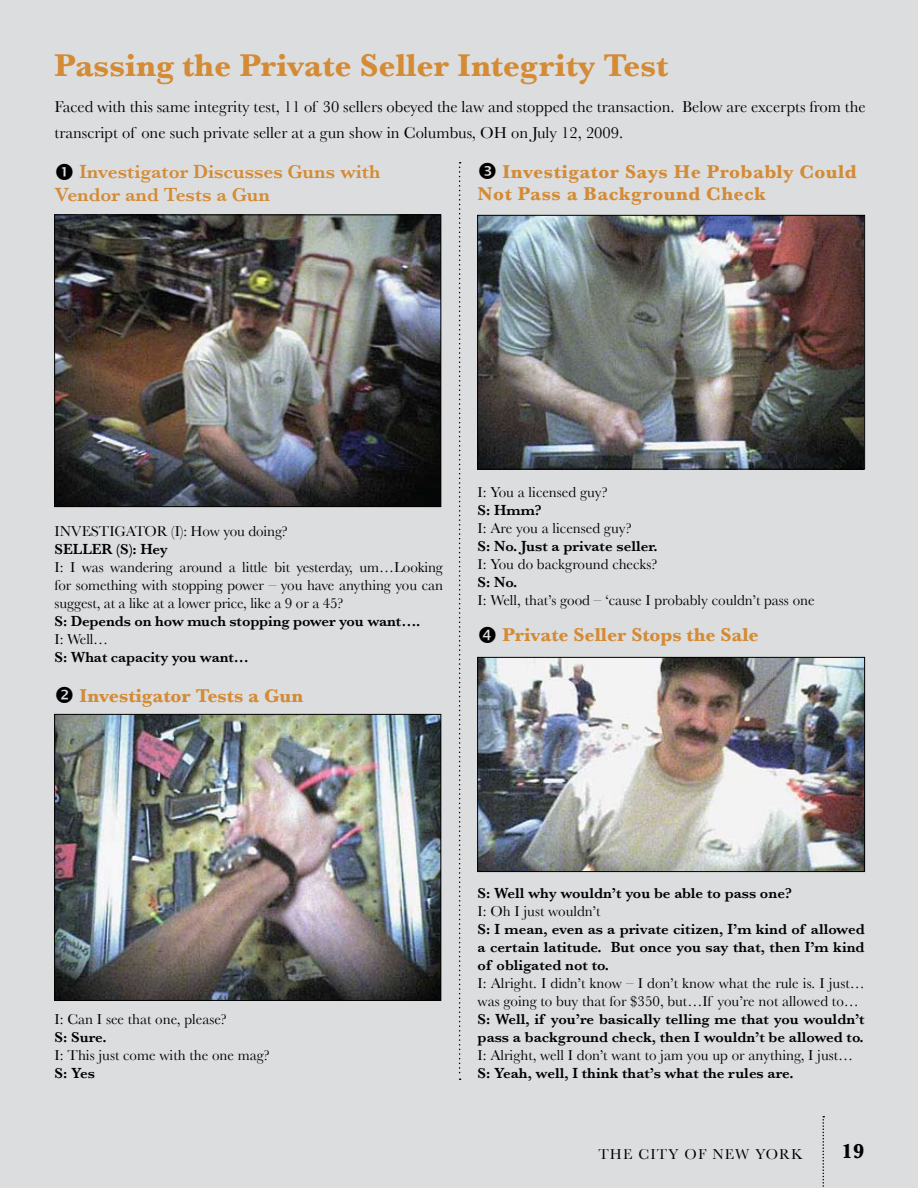
<style>
.page{position:relative;width:918px;height:1188px;background:#dcddde}
.page>*{position:absolute;margin:0;border:0;box-sizing:border-box;transform-origin:0 0}
.t1{font:700 33px "Baskerville";color:#d48b36}
.t2{font:700 21px "Baskerville";color:#000}
.t3{font:700 19.5px/22.5px "Baskerville";letter-spacing:.025em;color:#d48b36}
.t4{font:600 19.5px/22.5px "Baskerville";color:#d48b36}
.t5{font:700 19.5px "Baskerville";letter-spacing:.005em;color:#d48b36}
.t6{font:16.5px/25.5px "Baskerville";color:#000}
.t7{font:15px/18px "Baskerville";color:#000;text-align:justify}
.t8{font:600 15px/18px "Baskerville";color:#000;text-align:justify}
.t9{font:15px "Baskerville";letter-spacing:.075em;color:#000}
</style>
<div class="page">
<svg style="left:822px;top:1116px;width:3px;height:71px"></svg>
<svg style="left:459px;top:162px;width:2px;height:918px"></svg>
<img style="left:479px;top:217px;width:384px;height:251px">
<div style="left:477px;top:215px;width:388px;height:255px;border:1px solid #000"></div>
<img style="left:479px;top:659px;width:384px;height:211px">
<div style="left:477px;top:657px;width:388px;height:215px;border:1px solid #000"></div>
<img style="left:56px;top:216px;width:383px;height:289px">
<div style="left:54px;top:214px;width:387px;height:293px;border:1px solid #000"></div>
<img style="left:56px;top:716px;width:383px;height:283px">
<div style="left:54px;top:714px;width:387px;height:287px;border:1px solid #000"></div>
<h1 class="t1" style="left:55px;top:47px;width:615px">Passing the Private Seller Integrity Test</h1>
<p class="t6" style="left:55px;top:94px;width:813px">Faced with this same integrity test, 11 of 30 sellers obeyed the law and stopped the transaction. Below are excerpts from the transcript of one such private seller at a gun show in Columbus, OH on July 12, 2009.</p>
<h3 class="t4" style="left:55px;top:161px;width:327px;text-indent:25px">Investigator Discusses Guns with<br>Vendor and Tests a Gun</h3>
<h3 class="t3" style="left:478px;top:160px;width:381px;text-indent:25px">Investigator Says He Probably Could<br>Not Pass a Background Check</h3>
<p class="t7" style="left:55px;top:522px;width:235px">INVESTIGATOR (I): How you doing?</p>
<p class="t8" style="left:55px;top:540px;width:115px">SELLER (S): Hey</p>
<p class="t7" style="left:55px;top:558px;width:390px">I: I was wandering around a little bit yesterday, um…Looking for something with stopping power – you have anything you can suggest, at a like at a lower price, like a 9 or a 45?</p>
<p class="t8" style="left:55px;top:612px;width:367px">S: Depends on how much stopping power you want….</p>
<p class="t7" style="left:55px;top:630px;width:55px">I: Well…</p>
<p class="t8" style="left:55px;top:648px;width:196px">S: What capacity you want…</p>
<h3 class="t5" style="left:80px;top:684px;width:225px">Investigator Tests a Gun</h3>
<p class="t7" style="left:478px;top:483px;width:132px">I: You a licensed guy?</p>
<p class="t8" style="left:478px;top:501px;width:66px">S: Hmm?</p>
<p class="t7" style="left:478px;top:519px;width:156px">I: Are you a licensed guy?</p>
<p class="t8" style="left:478px;top:537px;width:182px">S: No. Just a private seller.</p>
<p class="t7" style="left:478px;top:555px;width:181px">I: You do background checks?</p>
<p class="t8" style="left:478px;top:573px;width:41px">S: No.</p>
<p class="t7" style="left:478px;top:591px;width:339px">I: Well, that’s good – ‘cause I probably couldn’t pass one</p>
<h3 class="t5" style="left:503px;top:624px;width:258px">Private Seller Stops the Sale</h3>
<p class="t7" style="left:55px;top:1010px;width:174px">I: Can I see that one, please?</p>
<p class="t8" style="left:55px;top:1028px;width:53px">S: Sure.</p>
<p class="t7" style="left:55px;top:1046px;width:217px">I: This just come with the one mag?</p>
<p class="t8" style="left:55px;top:1064px;width:42px">S: Yes</p>
<p class="t8" style="left:478px;top:884px;width:316px">S: Well why wouldn’t you be able to pass one?</p>
<p class="t7" style="left:478px;top:902px;width:124px">I: Oh I just wouldn’t</p>
<p class="t8" style="left:478px;top:920px;width:389px">S: I mean, even as a private citizen, I’m kind of allowed a certain latitude. But once you say that, then I’m kind of obligated not to.</p>
<p class="t7" style="left:478px;top:974px;width:389px">I: Alright. I didn’t know – I don’t know what the rule is. I just… was going to buy that for $350, but…If you’re not allowed to…</p>
<p class="t8" style="left:478px;top:1010px;width:389px">S: Well, if you’re basically telling me that you wouldn’t pass a background check, then I wouldn’t be allowed to.</p>
<p class="t7" style="left:478px;top:1046px;width:377px">I: Alright, well I don’t want to jam you up or anything, I just…</p>
<p class="t8" style="left:478px;top:1064px;width:318px">S: Yeah, well, I think that’s what the rules are.</p>
<h2 class="t2" style="left:842px;top:1139px;width:24px">19</h2>
<p class="t9" style="left:598px;top:1145px;width:206px">THE CITY OF NEW YORK</p>
<h2 class="t2" style="left:853px;top:1141px;width:24px">19</h2>
</div>
